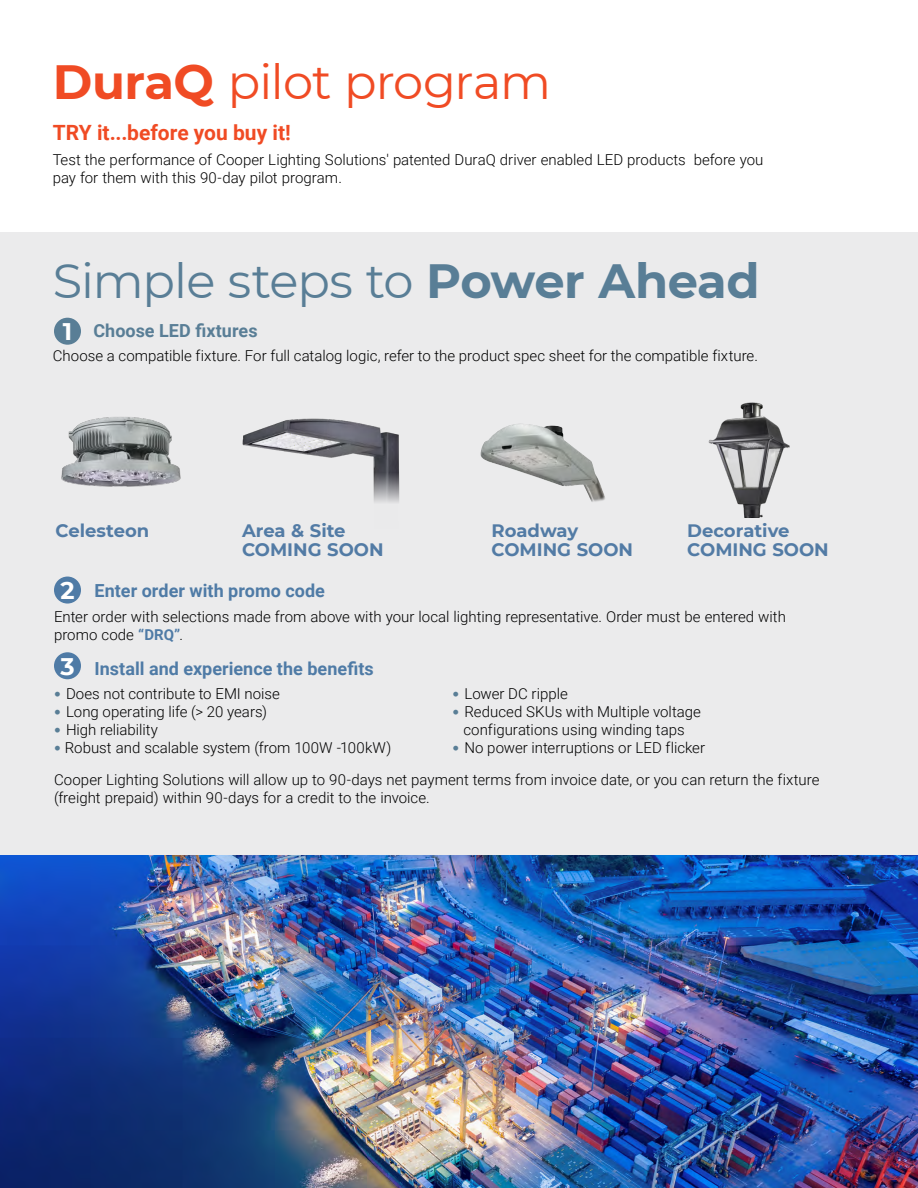
<style>
.page{position:relative;width:918px;height:1188px;background:#fff}
.page>*{position:absolute;margin:0;border:0;box-sizing:border-box;transform-origin:0 0}
.t1{font:48px "Montserrat";letter-spacing:-.02em;color:#597e96}
.t2{font:48px "Montserrat";letter-spacing:-.02em;color:#f04b24}
.t3{font:700 24px "Montserrat";color:#fff}
.t4{font:700 21px "Roboto";color:#f04b24}
.t5{font:700 18px/18.8px "Montserrat";color:#527ba5}
.t6{font:700 18px "Roboto";color:#4f7ba6}
.t7{font:700 18px "Roboto";color:#597e96}
.t8{font:300 15px/18px "Roboto";color:#000}
.s1{font-weight:700}
.s2{font-weight:700;color:#4f7ba6}
.s3{font-family:"Univers LT Std";font-size:13.5px;color:#597e96}
</style>
<div class="page">
<div style="left:0;top:232px;width:918px;height:635px;background:#ebebec"></div>
<img style="left:0;top:855px;width:918px;height:333px">
<div style="left:54px;top:318px;width:27px;height:27px;background:#597e96;border-radius:50%"></div>
<div style="left:54px;top:577px;width:27px;height:27px;background:#4f7ba6;border-radius:50%"></div>
<div style="left:54px;top:652px;width:27px;height:27px;background:#4f7ba6;border-radius:50%"></div>
<img style="left:61px;top:417px;width:120px;height:70px">
<img style="left:242px;top:418px;width:158px;height:85px">
<img style="left:481px;top:424px;width:124px;height:78px">
<img style="left:708px;top:402px;width:82px;height:116px">
<h1 class="t2" style="left:53px;top:49px;width:500px"><span class="s1">DuraQ</span> pilot program</h1>
<h3 class="t4" style="left:53px;top:118px;width:239px">TRY it...before you buy it!</h3>
<p class="t8" style="left:53px;top:150px;width:712px">Test the performance of Cooper Lighting Solutions' patented DuraQ driver enabled LED products before you pay for them with this 90-day pilot program.</p>
<h1 class="t1" style="left:53px;top:248px;width:708px">Simple steps to <span class="s1">Power Ahead</span></h1>
<p class="t7" style="left:93px;top:318px;width:166px">Choose LED fixtures</p>
<p class="t8" style="left:53px;top:347px;width:707px">Choose a compatible fixture. For full catalog logic, refer to the product spec sheet for the compatible fixture.</p>
<h2 class="t3" style="left:63px;top:314px;width:11px">1</h2>
<p class="t5" style="left:56px;top:521px;width:95px">Celesteon</p>
<p class="t5" style="left:242px;top:521px;width:143px">Area &amp; Site<br>COMING SOON</p>
<p class="t5" style="left:492px;top:521px;width:143px">Roadway<br>COMING SOON</p>
<p class="t5" style="left:687px;top:521px;width:143px">Decorative<br>COMING SOON</p>
<h2 class="t3" style="left:60px;top:573px;width:16px">2</h2>
<p class="t6" style="left:94px;top:578px;width:232px">Enter order with promo code</p>
<p class="t8" style="left:54px;top:607px;width:733px">Enter order with selections made from above with your local lighting representative. Order must be entered with promo code <span class="s2">“DRQ”</span>.</p>
<p class="t6" style="left:94px;top:656px;width:281px">Install and experience the benefits</p>
<p class="t8" style="left:54px;top:685px;width:227px"><span class="s3">•</span> Does not contribute to EMI noise</p>
<p class="t8" style="left:54px;top:703px;width:214px"><span class="s3">•</span> Long operating life (&gt; 20 years)</p>
<p class="t8" style="left:54px;top:721px;width:106px"><span class="s3">•</span> High reliability</p>
<p class="t8" style="left:54px;top:732px;width:767px;line-height:31.5px"><span class="s3">•</span> Robust and scalable system (from 100W -100kW)<br>Cooper Lighting Solutions will allow up to 90-days net payment terms from invoice date, or you can return the fixture</p>
<p class="t8" style="left:54px;top:788px;width:377px">(freight prepaid) within 90-days for a credit to the invoice.</p>
<h2 class="t3" style="left:60px;top:649px;width:16px">3</h2>
<p class="t8" style="left:453px;top:684px;width:117px"><span class="s3">•</span> Lower DC ripple</p>
<p class="t8" style="left:453px;top:702px;width:250px;text-align:center"><span class="s3">•</span> Reduced SKUs with Multiple voltage configurations using winding taps</p>
<p class="t8" style="left:453px;top:738px;width:254px"><span class="s3">•</span> No power interruptions or LED flicker</p>
</div>
